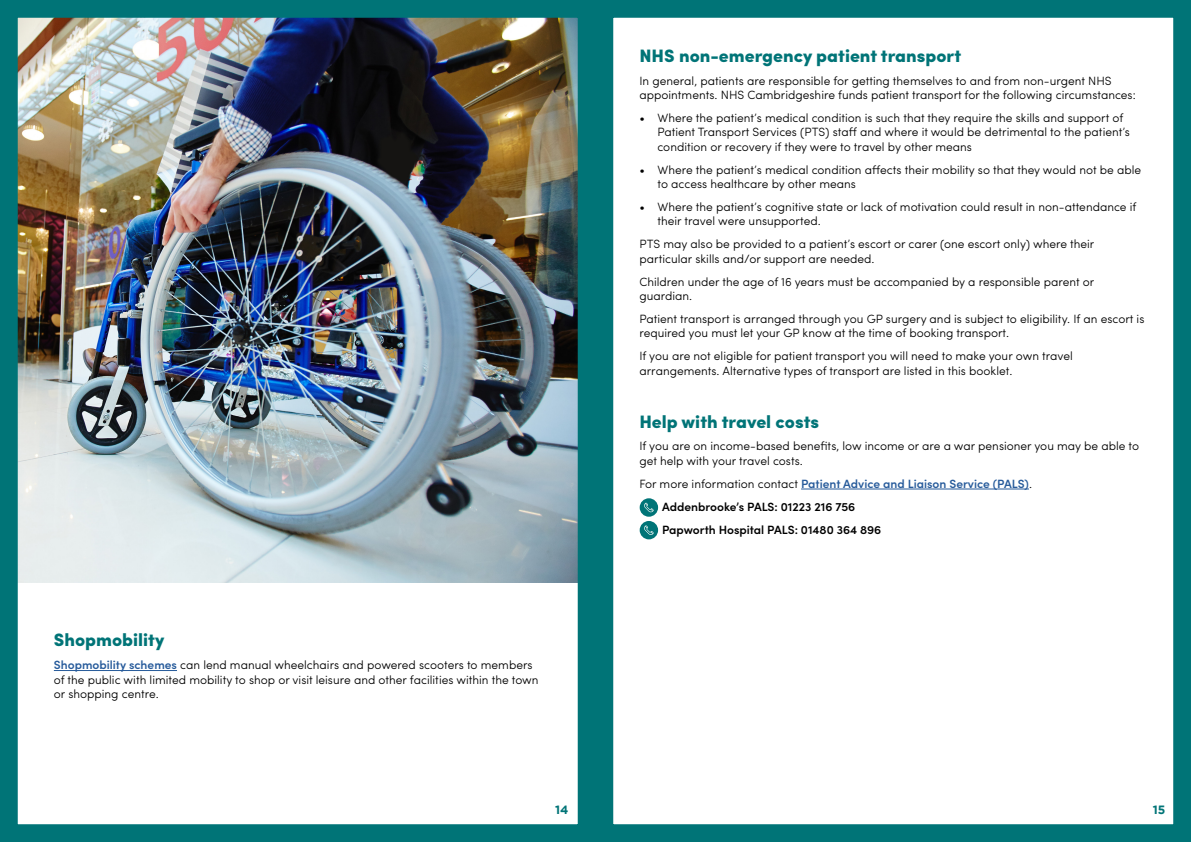
<style>
.page{position:relative;width:1191px;height:842px;background:#fff}
.page>*{position:absolute;margin:0;border:0;box-sizing:border-box;transform-origin:0 0}
.t1{font:900 18px "Sofia Pro";color:#007477}
.t2{font:300 12px/14.4px "Sofia Pro";color:#000}
.t3{font:600 12px/22.9px "Sofia Pro";color:#000}
.t4{font:700 12px "Gotham";color:#007477}
.s1{font-weight:600;color:#275b9b}
.s2{font-weight:300}
.s3{color:#275b9b}
</style>
<div class="page">
<img style="left:0;top:0;width:1191px;height:842px">
<hr style="left:801px;top:489px;width:228px;height:1px;background:#275b9b">
<hr style="left:54px;top:670px;width:123px;height:1px;background:#275b9b">
<svg style="left:639px;top:498px;width:19px;height:41px"></svg>
<p class="t1" style="left:54px;top:626px;width:112px">Shopmobility</p>
<p class="t2" style="left:54px;top:657px;width:486px"><span class="s1">Shopmobility schemes</span> can lend manual wheelchairs and powered scooters to members of the public with limited mobility to shop or visit leisure and other facilities within the town or shopping centre.</p>
<p class="t1" style="left:639px;top:41px;width:323px">NHS non-emergency patient transport</p>
<p class="t2" style="left:639px;top:72px;width:498px">In general, patients are responsible for getting themselves to and from non-urgent NHS appointments. NHS Cambridgeshire funds patient transport for the following circumstances:</p>
<p class="t2" style="left:657px;top:110px;width:474px;text-indent:-18px">• Where the patient’s medical condition is such that they require the skills and support of<br>Patient Transport Services (PTS) staf and where it would be detrimental to the patient’s condition or recovery if they were to travel by other means</p>
<p class="t2" style="left:657px;top:161px;width:485px;text-indent:-18px">• Where the patient’s medical condition afects their mobility so that they would not be able to access healthcare by other means</p>
<p class="t2" style="left:657px;top:199px;width:480px;text-indent:-18px">• Where the patient’s cognitive state or lack of motivation could result in non-attendance if their travel were unsupported.</p>
<p class="t2" style="left:639px;top:236px;width:456px">PTS may also be provided to a patient’s escort or carer (one escort only) where their particular skills and/or support are needed.</p>
<p class="t2" style="left:639px;top:273px;width:456px">Children under the age of 16 years must be accompanied by a responsible parent or guardian.</p>
<p class="t2" style="left:639px;top:311px;width:506px">Patient transport is arranged through you GP surgery and is subject to eligibility. If an escort is required you must let your GP know at the time of booking transport.</p>
<p class="t2" style="left:639px;top:348px;width:435px">If you are not eligible for patient transport you will need to make your own travel arrangements. Alternative types of transport are listed in this booklet.</p>
<p class="t1" style="left:639px;top:407px;width:181px">Help with travel costs</p>
<p class="t2" style="left:639px;top:438px;width:501px">If you are on income-based benefts, low income or are a war pensioner you may be able to get help with your travel costs.</p>
<p class="t3" style="left:662px;top:471px;width:371px;text-indent:-23px"><span class="s2">For more information contact</span> <span class="s3">Patient Advice and Liaison Service (PALS)</span><span class="s2">.<br></span>Addenbrooke’s PALS: 01223 216 756<br>Papworth Hospital PALS: 01480 364 896</p>
<p class="t4" style="left:555px;top:803px;width:15px">14</p>
<p class="t4" style="left:1152px;top:803px;width:14px">15</p>
</div>
